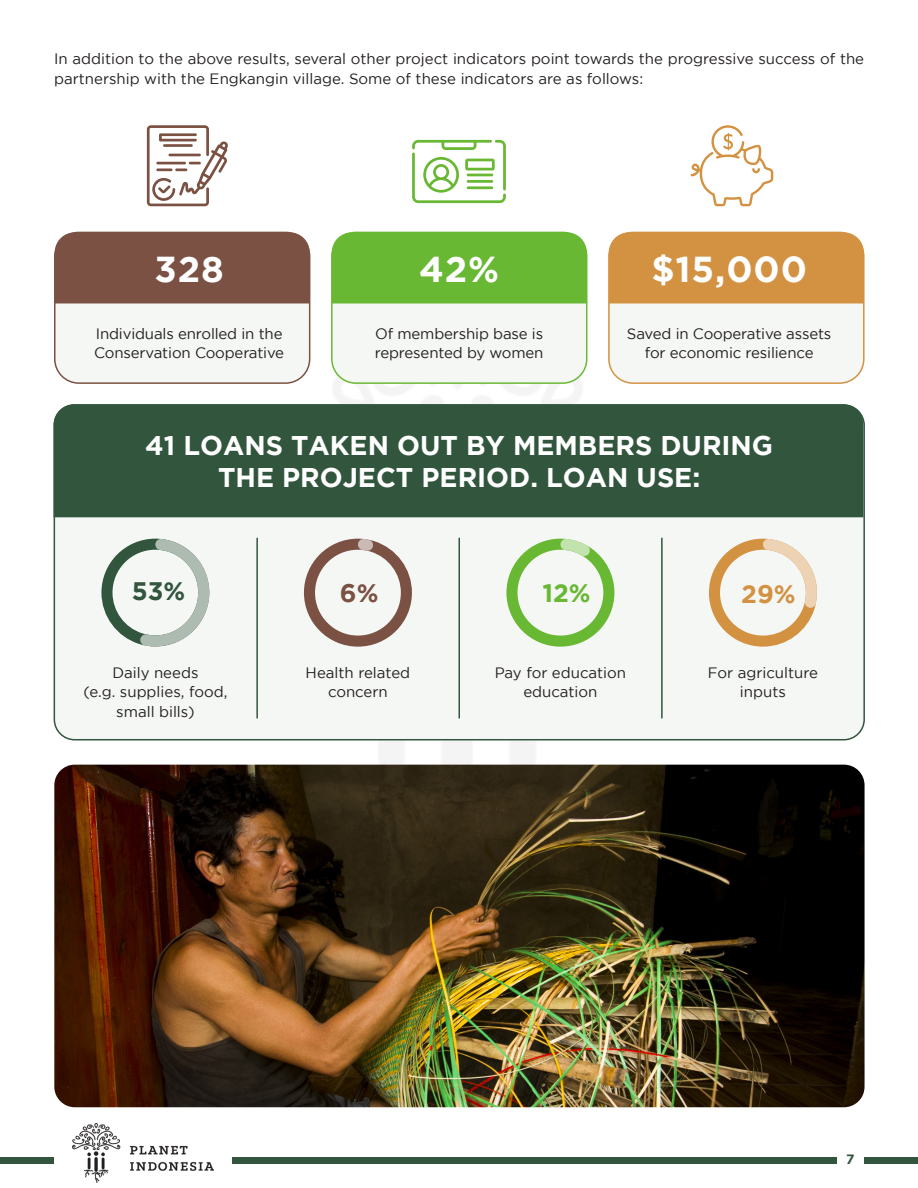
<style>
.page{position:relative;width:918px;height:1188px;background:#fff}
.page>*{position:absolute;margin:0;border:0;box-sizing:border-box;transform-origin:0 0}
.Infograph_heading{font:700 36px "Gotham";letter-spacing:.025em;color:#fff}
.Infograph_heading-2{font:700 27px/32.4px "Gotham";color:#fff;text-align:center}
.t1{font:700 25.35px "Gotham";color:#32563d}
.t2{font:700 25.35px "Gotham";color:#69b834}
.t3{font:700 25.35px "Gotham";color:#d39242}
.t4{font:700 25.35px "Gotham";color:#7b5143}
.table_body__05{font:15px/19.5px "Gotham";letter-spacing:-.01em;color:#231f20;text-align:center}
.Body{font:15px/19.5px "Gotham";color:#231f20}
.t5{font:700 13.5px "Gotham";color:#32563d}
</style>
<div class="page">
<div style="left:0;top:1157px;width:918px;height:7px;background:#32563d"></div>
<div style="left:837px;top:1144px;width:27px;height:31px;background:#fff"></div>
<div style="left:54px;top:1123px;width:178px;height:59px;background:#fff"></div>
<img style="left:72px;top:1123px;width:141px;height:59px">
<img style="left:232px;top:341px;width:472px;height:424px">
<div style="left:54px;top:405px;width:810px;height:335px;background:#f5f7f5;border-radius:20px"></div>
<hr style="left:256px;top:538px;width:2px;height:180px;background:#32563d">
<hr style="left:458px;top:538px;width:2px;height:180px;background:#32563d">
<hr style="left:661px;top:538px;width:2px;height:180px;background:#32563d">
<div style="left:55px;top:232px;width:255px;height:151px;background:#f5f7f5;border-radius:24px"></div>
<div style="left:54px;top:232px;width:256px;height:152px;border:2px solid #7b5143;border-radius:24px"></div>
<div style="left:55px;top:232px;width:255px;height:71px;background:#7b5143"></div>
<div style="left:332px;top:232px;width:255px;height:151px;background:#f5f7f5;border-radius:24px"></div>
<div style="left:331px;top:232px;width:256px;height:152px;border:2px solid #69b834;border-radius:24px"></div>
<div style="left:332px;top:232px;width:255px;height:71px;background:#69b834"></div>
<div style="left:609px;top:232px;width:255px;height:151px;background:#f5f7f5;border-radius:24px"></div>
<div style="left:608px;top:232px;width:257px;height:152px;border:2px solid #d39242;border-radius:24px"></div>
<div style="left:609px;top:232px;width:255px;height:71px;background:#d39242"></div>
<svg style="left:147px;top:125px;width:81px;height:81px"></svg>
<svg style="left:412px;top:140px;width:94px;height:63px"></svg>
<hr style="left:467px;top:174px;width:26px;height:2px;background:#69b834">
<hr style="left:467px;top:180px;width:26px;height:3px;background:#69b834">
<hr style="left:467px;top:186px;width:26px;height:3px;background:#69b834">
<svg style="left:691px;top:125px;width:82px;height:81px"></svg>
<img style="left:54px;top:765px;width:811px;height:342px">
<div style="left:54px;top:404px;width:809px;height:113px;background:#32563d"></div>
<svg style="left:101px;top:539px;width:109px;height:108px"></svg>
<svg style="left:304px;top:539px;width:108px;height:108px"></svg>
<svg style="left:506px;top:539px;width:108px;height:108px"></svg>
<svg style="left:709px;top:539px;width:108px;height:108px"></svg>
<p class="Body" style="left:54px;top:49px;width:812px">In addition to the above results, several other project indicators point towards the progressive success of the partnership with the Engkangin village. Some of these indicators are as follows:</p>
<p class="Infograph_heading" style="left:155px;top:248px;width:71px">328</p>
<p class="Infograph_heading" style="left:419px;top:248px;width:81px">42%</p>
<p class="Infograph_heading" style="left:651px;top:248px;width:157px">$15,000</p>
<p class="table_body__05" style="left:94px;top:324px;width:191px;text-align:left">Individuals enrolled in the<br>Conservation Cooperative</p>
<p class="table_body__05" style="left:375px;top:324px;width:170px;text-align:left">Of membership base is represented by women</p>
<p class="table_body__05" style="left:627px;top:324px;width:206px">Saved in Cooperative assets for economic resilience</p>
<p class="Infograph_heading-2" style="left:145px;top:428px;width:629px">41 LOANS TAKEN OUT BY MEMBERS DURING<br>THE PROJECT PERIOD. LOAN USE:</p>
<h3 class="t1" style="left:132px;top:576px;width:55px">53%</h3>
<h3 class="t4" style="left:340px;top:578px;width:40px">6%</h3>
<h3 class="t2" style="left:542px;top:578px;width:50px">12%</h3>
<h3 class="t3" style="left:741px;top:579px;width:56px">29%</h3>
<p class="table_body__05" style="left:112px;top:663px;width:88px">Daily needs</p>
<p class="table_body__05" style="left:84px;top:682px;width:145px">(e.g. supplies, food, small bills)</p>
<p class="table_body__05" style="left:306px;top:663px;width:106px">Health related concern</p>
<p class="table_body__05" style="left:495px;top:663px;width:133px">Pay for education education</p>
<p class="table_body__05" style="left:708px;top:663px;width:112px">For agriculture inputs</p>
<p class="t5" style="left:846px;top:1152px;width:10px">7</p>
</div>
